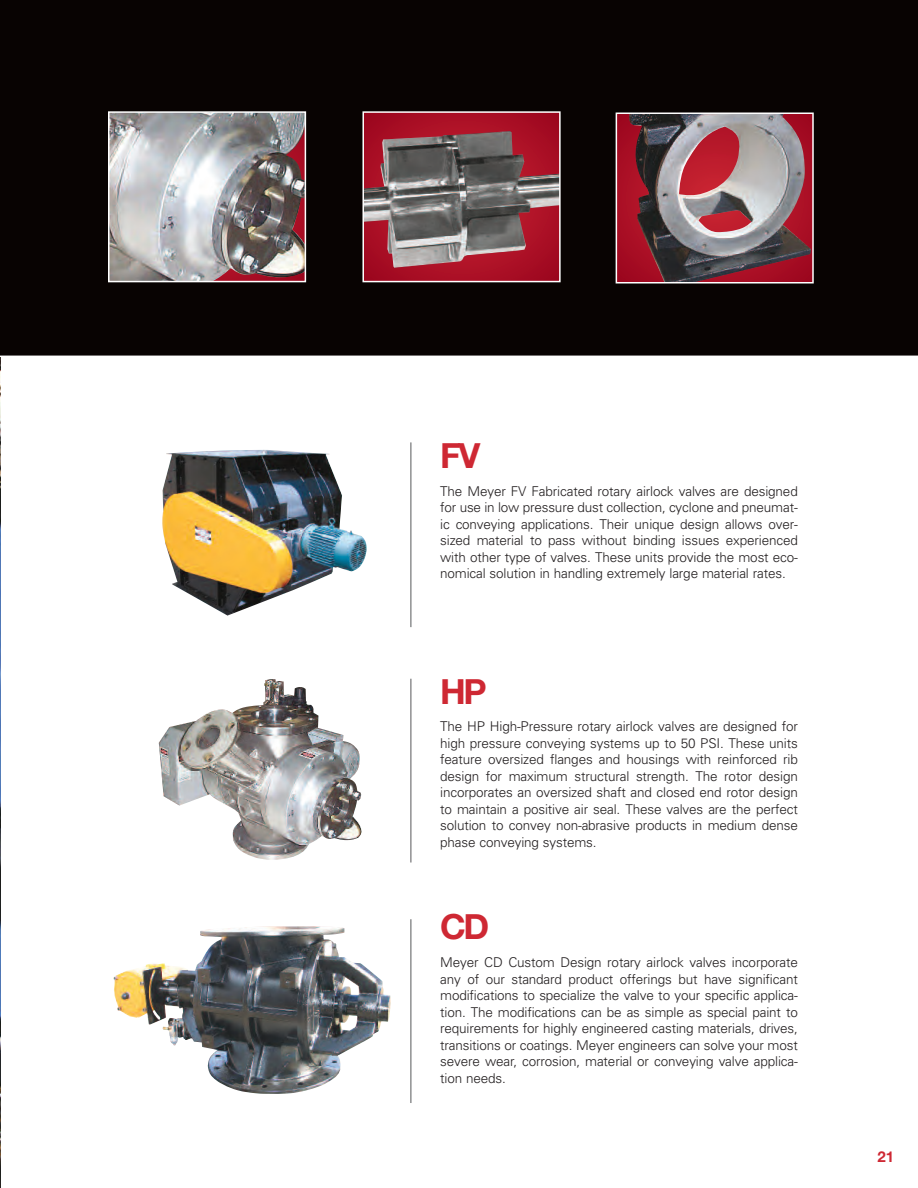
<style>
.page{position:relative;width:918px;height:1188px;background:#fff}
.page>*{position:absolute;margin:0;border:0;box-sizing:border-box;transform-origin:0 0}
.t1{font:700 34.65px "Helvetica Neue";color:#ce2833}
.t2{font:700 15px "Helvetica Neue";color:#ce2833}
.t3{font:300 13.5px/16.5px "Univers";letter-spacing:-.01em;color:#231f20;text-align:justify}
</style>
<div class="page">
<img style="left:0;top:357px;width:1px;height:831px">
<div style="left:0;top:0;width:918px;height:356px;background:#080302"></div>
<div style="left:364px;top:113px;width:195px;height:168px;background:#a80e24"></div>
<img style="left:365px;top:131px;width:193px;height:137px">
<div style="left:362px;top:111px;width:199px;height:171px;border:2px solid #fff"></div>
<div style="left:617px;top:114px;width:195px;height:168px;background:#a70d24"></div>
<img style="left:629px;top:116px;width:182px;height:165px">
<div style="left:616px;top:113px;width:198px;height:171px;border:2px solid #fff"></div>
<img style="left:159px;top:679px;width:203px;height:181px">
<img style="left:162px;top:450px;width:205px;height:166px">
<hr style="left:411px;top:442px;width:1px;height:185px;background:#57585a">
<hr style="left:411px;top:679px;width:1px;height:184px;background:#57585a">
<img style="left:111px;top:114px;width:192px;height:165px">
<div style="left:108px;top:111px;width:198px;height:171px;border:2px solid #fff"></div>
<hr style="left:411px;top:919px;width:1px;height:184px;background:#57585a">
<img style="left:113px;top:926px;width:278px;height:168px">
<h1 class="t1" style="left:440px;top:428px;width:42px">FV</h1>
<p class="t3" style="left:440px;top:484px;width:359px">The Meyer FV Fabricated rotary airlock valves are designed for use in low pressure dust collection, cyclone and pneumat&shy;ic conveying applications. Their unique design allows over&shy;sized material to pass without binding issues experienced with other type of valves. These units provide the most eco&shy;nomical solution in handling extremely large material rates.</p>
<h1 class="t1" style="left:440px;top:664px;width:48px">HP</h1>
<p class="t3" style="left:440px;top:720px;width:359px">The HP High-Pressure rotary airlock valves are designed for high pressure conveying systems up to 50 PSI. These units feature oversized flanges and housings with reinforced rib design for maximum structural strength. The rotor design incorporates an oversized shaft and closed end rotor design to maintain a positive air seal. These valves are the perfect solution to convey non-abrasive products in medium dense phase conveying systems.</p>
<h1 class="t1" style="left:440px;top:900px;width:51px">CD</h1>
<p class="t3" style="left:440px;top:955px;width:359px">Meyer CD Custom Design rotary airlock valves incorporate any of our standard product offerings but have significant modifications to specialize the valve to your specific applica&shy;tion. The modifications can be as simple as special paint to requirements for highly engineered casting materials, drives, transitions or coatings. Meyer engineers can solve your most severe wear, corrosion, material or conveying valve applica&shy;tion needs.</p>
<p class="t2" style="left:878px;top:1145px;width:18px">21</p>
</div>
